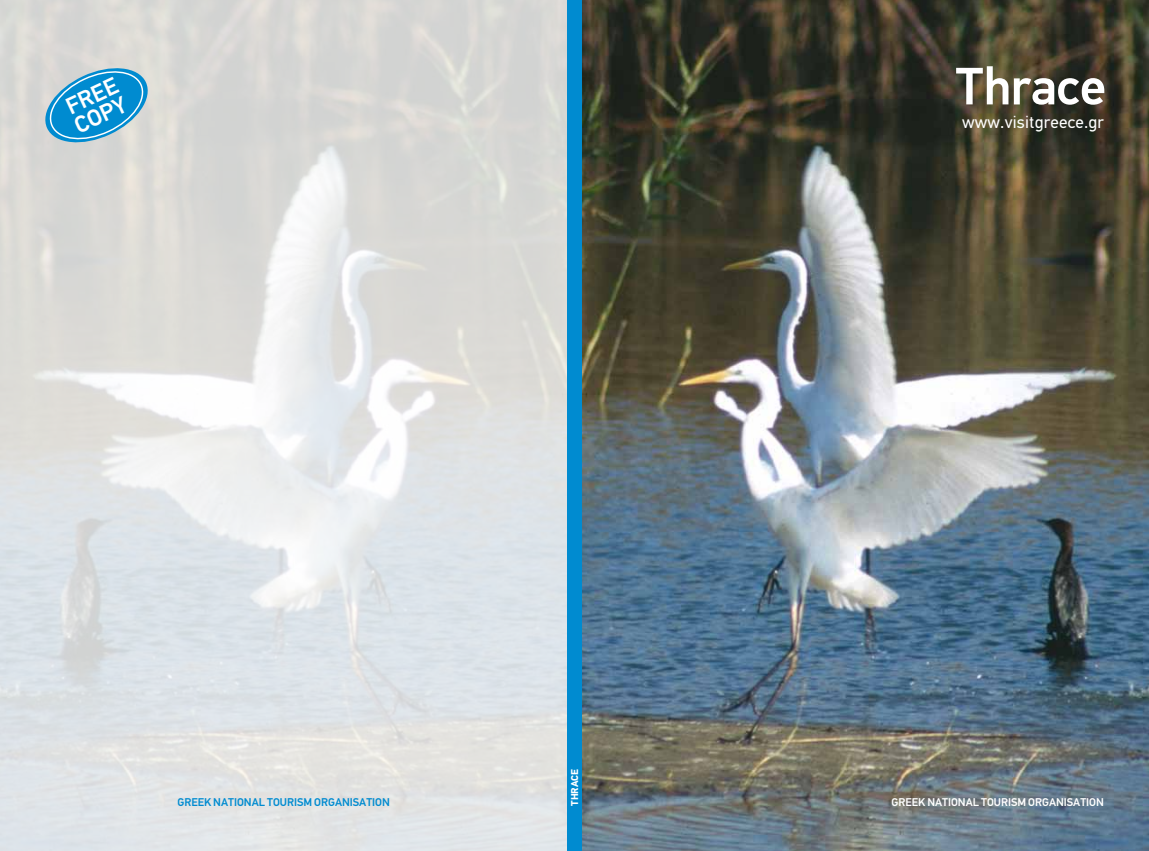
<style>
.page{position:relative;width:1149px;height:851px;background:#fff}
.page>*{position:absolute;margin:0;border:0;box-sizing:border-box;transform-origin:0 0}
.t1{font:500 52.5px "PF Din Text Universal";letter-spacing:-.005em;color:#fff}
.t2{font:500 23.62px/20.8px "PF Din Text Universal";color:#fff}
.t3{font:17.5px "PF Din Text Universal";letter-spacing:.01em;color:#fff}
.t4{font:500 11.25px "PF Din Text Universal";color:#008bd0}
.t5{font:500 11.25px "PF Din Text Universal";color:#fff}
.t6{font:700 10px "PF Din Text Universal";letter-spacing:-.005em;color:#fff}
</style>
<div class="page">
<img style="left:581px;top:0;width:567px;height:850px">
<div style="left:567px;top:0;width:14px;height:850px;background:#008bd0"></div>
<svg style="left:28px;top:49px;width:83px;height:8px"></svg>
<svg style="left:40px;top:63px;width:113px;height:84px"></svg>
<svg style="left:82px;top:153px;width:81px;height:9px"></svg>
<h2 class="t2" style="left:63px;top:100px;width:57px;rotate:-25deg">FREE<br>COPY</h2>
<h1 class="t1" style="left:955px;top:53px;width:152px">Thrace</h1>
<h3 class="t3" style="left:961px;top:111px;width:143px">www.visitgreece.gr</h3>
<p class="t6" style="left:568px;top:805px;width:39px;rotate:-90deg">THRACE</p>
<p class="t4" style="left:177px;top:794px;width:214px">GREEK NATIONAL TOURISM ORGANISATION</p>
<p class="t5" style="left:891px;top:794px;width:214px">GREEK NATIONAL TOURISM ORGANISATION</p>
</div>
